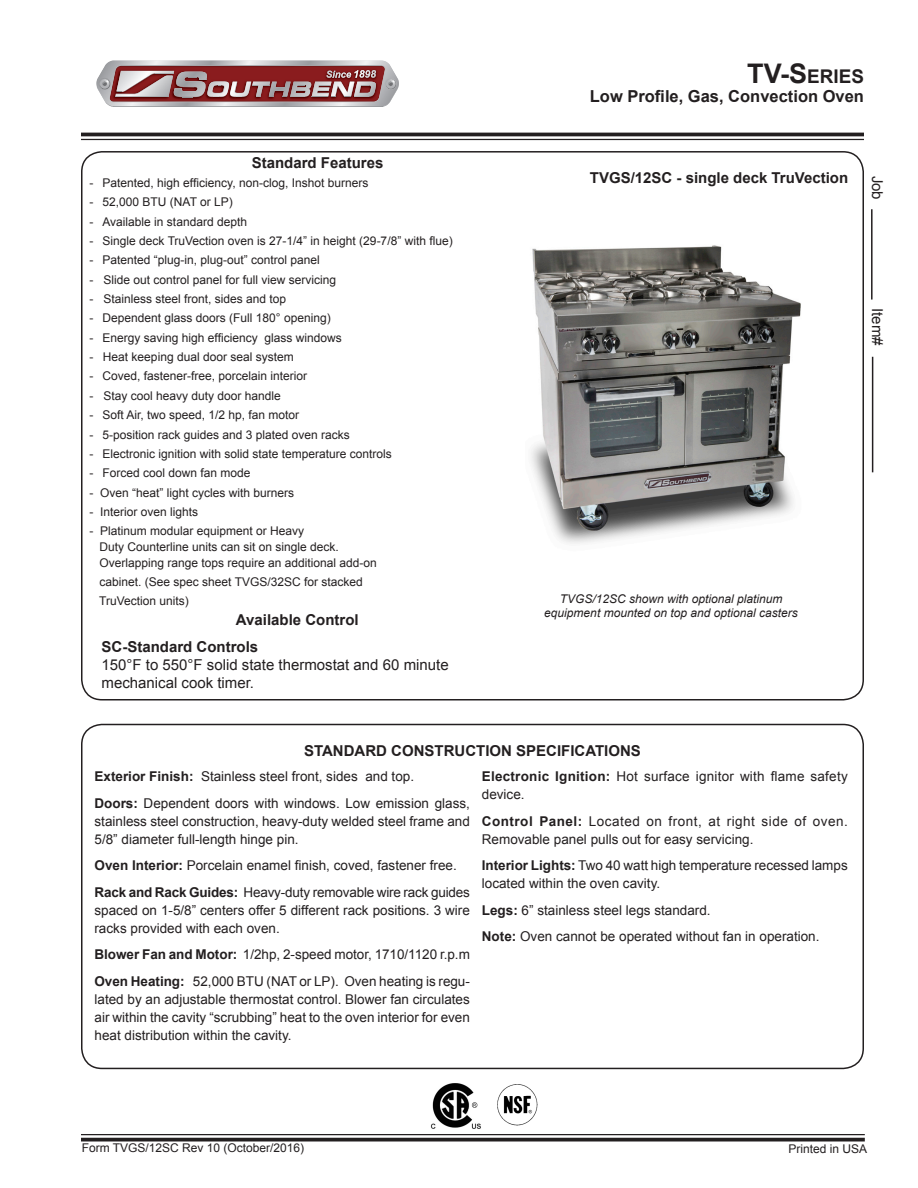
<style>
.page{position:relative;width:918px;height:1188px;background:#fff}
.page>*{position:absolute;margin:0;border:0;box-sizing:border-box;transform-origin:0 0}
.heading_3{font:700 18.9px "Arial";color:#231f20}
.heading_3-2{font:700 16.5px "Arial";color:#231f20}
.t1{font:700 15px "Arial";color:#231f20}
.t2{font:15px "Arial";color:#231f20}
.t3{font:13.5px/18px "Arial";color:#231f20;text-align:justify}
.t4{font:12px "Arial";color:#231f20}
.t5{font:italic 12px/14.4px "Arial";color:#231f20;text-align:center}
.s1{font-size:27px}
.s2{font-weight:700}
</style>
<div class="page">
<hr style="left:871px;top:209px;width:2px;height:91px;background:#231f20">
<hr style="left:872px;top:357px;width:1px;height:115px;background:#231f20">
<hr style="left:81px;top:1134px;width:784px;height:1px;background:#231f20">
<svg style="left:81px;top:1138px;width:784px;height:4px;background:#3e3a3b"></svg>
<hr style="left:81px;top:133px;width:783px;height:3px;background:#231f20">
<hr style="left:81px;top:139px;width:783px;height:1px;background:#231f20">
<img style="left:111px;top:60px;width:273px;height:1px">
<svg style="left:96px;top:61px;width:303px;height:46px;background:#a67b7d"></svg>
<div style="left:81px;top:724px;width:783px;height:345px;border:2px solid #231f20;border-radius:20px"></div>
<img style="left:497px;top:1084px;width:43px;height:42px">
<img style="left:428px;top:1083px;width:54px;height:46px">
<img style="left:531px;top:245px;width:270px;height:299px">
<p class="heading_3" style="left:747px;top:63px;width:117px"><span class="s1">TV-S</span>ERIES</p>
<p class="heading_3-2" style="left:590px;top:86px;width:276px">Low Profile, Gas, Convection Oven</p>
<p class="t1" style="left:252px;top:152px;width:133px">Standard Features</p>
<p class="t4" style="left:89px;top:175px;width:280px">- Patented, high efficiency, non-clog, Inshot burners</p>
<p class="t4" style="left:89px;top:194px;width:145px">- 52,000 BTU (NAT or LP)</p>
<p class="t4" style="left:89px;top:214px;width:159px">- Available in standard depth</p>
<p class="t4" style="left:89px;top:233px;width:365px">- Single deck TruVection oven is 27-1/4” in height (29-7/8” with flue)</p>
<p class="t4" style="left:89px;top:252px;width:232px">- Patented “plug-in, plug-out” control panel</p>
<p class="t4" style="left:89px;top:272px;width:248px">- Slide out control panel for full view servicing</p>
<p class="t4" style="left:89px;top:291px;width:198px">- Stainless steel front, sides and top</p>
<p class="t4" style="left:89px;top:310px;width:243px">- Dependent glass doors (Full 180° opening)</p>
<p class="t4" style="left:89px;top:330px;width:254px">- Energy saving high efficiency glass windows</p>
<p class="t4" style="left:89px;top:349px;width:206px">- Heat keeping dual door seal system</p>
<p class="t4" style="left:89px;top:368px;width:219px">- Coved, fastener-free, porcelain interior</p>
<p class="t4" style="left:89px;top:388px;width:193px">- Stay cool heavy duty door handle</p>
<p class="t4" style="left:89px;top:407px;width:211px">- Soft Air, two speed, 1/2 hp, fan motor</p>
<p class="t4" style="left:89px;top:426px;width:262px">- 5-position rack guides and 3 plated oven racks</p>
<p class="t4" style="left:89px;top:446px;width:304px">- Electronic ignition with solid state temperature controls</p>
<p class="t4" style="left:89px;top:465px;width:163px">- Forced cool down fan mode</p>
<p class="t4" style="left:89px;top:485px;width:206px">- Oven “heat” light cycles with burners</p>
<p class="t4" style="left:89px;top:504px;width:110px">- Interior oven lights</p>
<p class="t4" style="left:89px;top:523px;width:216px">- Platinum modular equipment or Heavy</p>
<p class="t4" style="left:99px;top:539px;width:241px">Duty Counterline units can sit on single deck.</p>
<p class="t4" style="left:99px;top:555px;width:279px">Overlapping range tops require an additional add-on</p>
<p class="t4" style="left:99px;top:574px;width:265px">cabinet. (See spec sheet TVGS/32SC for stacked</p>
<p class="t4" style="left:99px;top:593px;width:91px">TruVection units)</p>
<p class="t5" style="left:544px;top:591px;width:255px">TVGS/12SC shown with optional platinum equipment mounted on top and optional casters</p>
<p class="t1" style="left:590px;top:167px;width:260px">TVGS/12SC - single deck TruVection</p>
<p class="t1" style="left:236px;top:610px;width:124px">Available Control</p>
<p class="t1" style="left:102px;top:637px;width:158px">SC-Standard Controls</p>
<p class="t2" style="left:102px;top:655px;width:349px">150°F to 550°F solid state thermostat and 60 minute</p>
<p class="t2" style="left:102px;top:673px;width:154px">mechanical cook timer.</p>
<p class="t2" style="left:887px;top:176px;width:26px;rotate:90deg">Job</p>
<p class="t2" style="left:887px;top:308px;width:39px;rotate:90deg">Item#</p>
<p class="t1" style="left:304px;top:740px;width:338px">STANDARD CONSTRUCTION SPECIFICATIONS</p>
<p class="t3" style="left:94px;top:767px;width:321px"><span class="s2">Exterior Finish:</span> Stainless steel front, sides and top.</p>
<p class="t3" style="left:94px;top:794px;width:377px"><span class="s2">Doors:</span> Dependent doors with windows. Low emission glass, stainless steel construction, heavy-duty welded steel frame and 5/8” diameter full-length hinge pin.</p>
<p class="t3" style="left:94px;top:857px;width:364px"><span class="s2">Oven Interior:</span> Porcelain enamel finish, coved, fastener free.</p>
<p class="t3" style="left:94px;top:883px;width:377px"><span class="s2">Rack and Rack Guides:</span> Heavy-duty removable wire rack guides spaced on 1-5/8” centers offer 5 different rack positions. 3 wire racks provided with each oven.</p>
<p class="t3" style="left:94px;top:946px;width:377px"><span class="s2">Blower Fan and Motor:</span> 1/2hp, 2-speed motor, 1710/1120 r.p.m</p>
<p class="t3" style="left:94px;top:972px;width:377px"><span class="s2">Oven Heating:</span> 52,000 BTU (NAT or LP). Oven heating is regu&shy;lated by an adjustable thermostat control. Blower fan circulates air within the cavity “scrubbing” heat to the oven interior for even heat distribution within the cavity.</p>
<p class="t3" style="left:482px;top:767px;width:367px"><span class="s2">Electronic Ignition:</span> Hot surface ignitor with flame safety device.</p>
<p class="t3" style="left:482px;top:812px;width:367px"><span class="s2">Control Panel:</span> Located on front, at right side of oven.<br>Removable panel pulls out for easy servicing.</p>
<p class="t3" style="left:482px;top:857px;width:367px"><span class="s2">Interior Lights:</span> Two 40 watt high temperature recessed lamps located within the oven cavity.</p>
<p class="t3" style="left:482px;top:901px;width:230px"><span class="s2">Legs:</span> 6” stainless steel legs standard.</p>
<p class="t3" style="left:482px;top:928px;width:339px"><span class="s2">Note:</span> Oven cannot be operated without fan in operation.</p>
<p class="t4" style="left:82px;top:1140px;width:224px">Form TVGS/12SC Rev 10 (October/2016)</p>
<p class="t4" style="left:789px;top:1141px;width:80px">Printed in USA</p>
</div>
